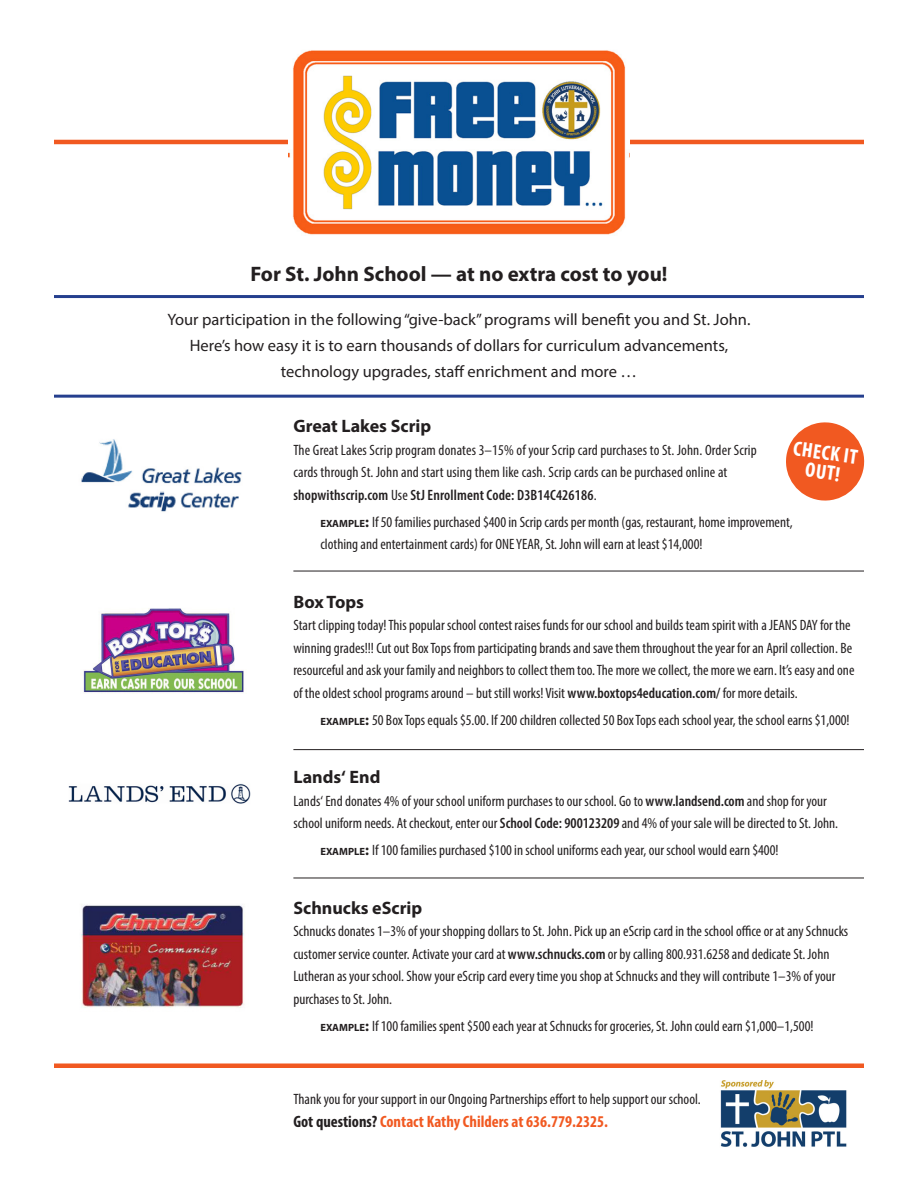
<style>
.page{position:relative;width:918px;height:1188px;background:#fff}
.page>*{position:absolute;margin:0;border:0;box-sizing:border-box;transform-origin:0 0}
.t1{font:700 21px "Myriad Pro";color:#231f20}
.t2{font:700 condensed 21px/19.5px "Myriad Pro";color:#fff;text-align:center}
.t3{font:700 18px "Myriad Pro";color:#231f20}
.t4{font:16.5px/25.8px "Myriad Pro";color:#231f20;text-align:center}
.t5{font:700 condensed 16.5px "Myriad Pro";color:#f15921}
.t6{font:condensed 15px/22.5px "Myriad Pro";color:#231f20}
.s1{font-weight:600}
.s2{font-weight:700;font-stretch:normal;font-size:10.5px}
.s3{font-weight:700;font-stretch:normal}
.s4{color:#231f20}
</style>
<div class="page">
<hr style="left:54px;top:140px;width:810px;height:4px;background:#f15921">
<img style="left:289px;top:50px;width:340px;height:185px">
<hr style="left:54px;top:295px;width:810px;height:3px;background:#253f8e">
<hr style="left:54px;top:395px;width:810px;height:3px;background:#253f8e">
<svg style="left:786px;top:422px;width:79px;height:79px"></svg>
<img style="left:81px;top:439px;width:161px;height:73px">
<img style="left:68px;top:783px;width:183px;height:21px">
<img style="left:81px;top:904px;width:164px;height:104px">
<hr style="left:54px;top:1064px;width:810px;height:4px;background:#f15921">
<img style="left:720px;top:1080px;width:127px;height:67px">
<hr style="left:293px;top:571px;width:571px;height:1px;background:#231f20">
<hr style="left:293px;top:749px;width:571px;height:1px;background:#231f20">
<hr style="left:293px;top:878px;width:571px;height:1px;background:#231f20">
<img style="left:83px;top:608px;width:161px;height:86px">
<p class="t1" style="left:250px;top:260px;width:419px">For St. John School — at no extra cost to you!</p>
<p class="t4" style="left:168px;top:306px;width:584px">Your participation in the following “give-back” programs will benefit you and St. John.<br>Here’s how easy it is to earn thousands of dollars for curriculum advancements, technology upgrades, staff enrichment and more …</p>
<p class="t3" style="left:293px;top:414px;width:139px">Great Lakes Scrip</p>
<p class="t6" style="left:293px;top:438px;width:465px">The Great Lakes Scrip program donates 3–15% of your Scrip card purchases to St. John. Order Scrip cards through St. John and start using them like cash. Scrip cards can be purchased online at <span class="s1">shopwithscrip.com</span> Use <span class="s1">StJ Enrollment Code: D3B14C426186</span>.</p>
<p class="t6" style="left:320px;top:510px;width:474px"><span class="s2">EXAMPLE</span><span class="s3">:</span> If 50 families purchased $400 in Scrip cards per month (gas, restaurant, home improvement, clothing and entertainment cards) for ONE YEAR, St. John will earn at least $14,000!</p>
<p class="t2" style="left:795px;top:438px;width:66px;rotate:8deg">CHECK IT<br>OUT!</p>
<p class="t3" style="left:293px;top:590px;width:72px">Box Tops</p>
<p class="t6" style="left:293px;top:614px;width:563px">Start clipping today! This popular school contest raises funds for our school and builds team spirit with a JEANS DAY for the winning grades!!! Cut out Box Tops from participating brands and save them throughout the year for an April collection. Be resourceful and ask your family and neighbors to collect them too. The more we collect, the more we earn. It’s easy and one of the oldest school programs around – but still works! Visit <span class="s1">www.boxtops4education.com/</span> for more details.</p>
<p class="t6" style="left:320px;top:708px;width:531px"><span class="s2">EXAMPLE</span><span class="s3">:</span> 50 Box Tops equals $5.00. If 200 children collected 50 Box Tops each school year, the school earns $1,000!</p>
<p class="t3" style="left:293px;top:765px;width:89px">Lands‘ End</p>
<p class="t6" style="left:293px;top:789px;width:546px">Lands‘ End donates 4% of your school uniform purchases to our school. Go to <span class="s1">www.landsend.com</span> and shop for your school uniform needs. At checkout, enter our <span class="s1">School Code: 900123209</span> and 4% of your sale will be directed to St. John.</p>
<p class="t6" style="left:320px;top:839px;width:460px"><span class="s2">EXAMPLE</span><span class="s3">:</span> If 100 families purchased $100 in school uniforms each year, our school would earn $400!</p>
<p class="t3" style="left:293px;top:896px;width:130px">Schnucks eScrip</p>
<p class="t6" style="left:293px;top:920px;width:556px">Schnucks donates 1–3% of your shopping dollars to St. John. Pick up an eScrip card in the school office or at any Schnucks customer service counter. Activate your card at <span class="s1">www.schnucks.com</span> or by calling 800.931.6258 and dedicate St. John Lutheran as your school. Show your eScrip card every time you shop at Schnucks and they will contribute 1–3% of your purchases to St. John.</p>
<p class="t6" style="left:320px;top:1014px;width:495px"><span class="s2">EXAMPLE</span><span class="s3">:</span> If 100 families spent $500 each year at Schnucks for groceries, St. John could earn $1,000–1,500!</p>
<p class="t6" style="left:293px;top:1088px;width:409px">Thank you for your support in our Ongoing Partnerships effort to help support our school.</p>
<p class="t5" style="left:293px;top:1111px;width:316px"><span class="s4">Got questions?</span> Contact Kathy Childers at 636.779.2325.</p>
</div>
